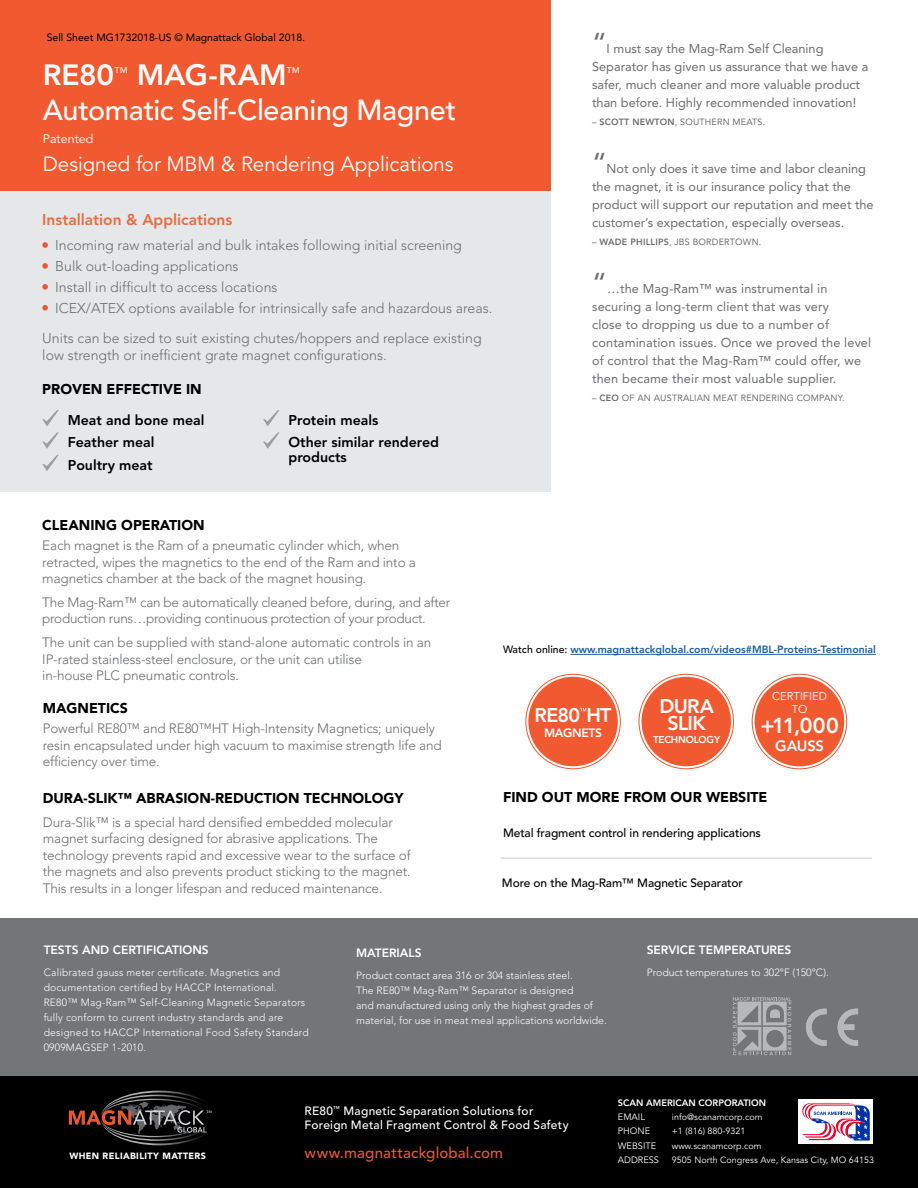
<style>
.page{position:relative;width:918px;height:1188px;background:#fff}
.page>*{position:absolute;margin:0;border:0;box-sizing:border-box;transform-origin:0 0}
.t1{font:800 29.1px "Avenir";letter-spacing:-.005em;color:#fff}
.t2{font:500 28.65px "Avenir";letter-spacing:-.01em;color:#fff}
.t3{font:28.5px "Avenir";color:#6d6e71}
.t4{font:800 21.6px "Avenir";color:#fff}
.t5{font:20.55px "Avenir";letter-spacing:-.005em;color:#fff}
.t6{font:800 19.65px/17.5px "Avenir";letter-spacing:-.035em;color:#fff;text-align:center}
.t7{font:800 15.6px "Avenir";color:#e86b42}
.t8{font:500 15.15px "Avenir";letter-spacing:.01em;color:#e65a33}
.t9{font:800 14.85px "Avenir";letter-spacing:-.015em;color:#fff}
.t10{font:300 14.1px/20.9px "Avenir";color:#6d6e71}
.t11{font:900 14.1px "Avenir";color:#000}
.t12{font:800 14.1px/22.4px "Avenir";color:#000}
.t13{font:300 13.5px/16.5px "Avenir";letter-spacing:-.01em;color:#6d6e71}
.t14{font:12.75px/18px "Avenir";color:#6d6e71}
.t15{font:12.3px "Avenir";color:#fff}
.t16{font:500 12px "Avenir";letter-spacing:-.01em;color:#000}
.t17{font:500 12px/14.4px "Avenir";letter-spacing:.02em;color:#fff}
.t18{font:800 12px "Avenir";color:#fff}
.t19{font:800 12px "Avenir";letter-spacing:-.025em;color:#fff}
.t20{font:11.25px/13.5px "Avenir";color:#fff;text-align:center}
.t21{font:300 10.5px/15px "Avenir";letter-spacing:.02em;color:#fff}
.t22{font:300 10.5px/15px "Avenir";color:#fff}
.t23{font:800 10.5px "Avenir";color:#215e9e}
.t24{font:10.5px "Avenir";color:#000}
.t25{font:800 9.9px "Avenir";letter-spacing:-.015em;color:#fff}
.t26{font:9.3px "Avenir";color:#fff}
.t27{font:800 9.3px "Avenir";color:#fff}
.t28{font:9px "Avenir";letter-spacing:.02em;color:#6d6e71}
.t29{font:9px "Avenir";color:#fff}
.t30{font:900 9px "Avenir";letter-spacing:.04em;color:#fff}
.s1{font-weight:800}
.s2{font-weight:500;color:#000}
</style>
<div class="page">
<div style="left:0;top:0;width:551px;height:192px;background:#f15a31"></div>
<div style="left:0;top:192px;width:551px;height:300px;background:#e6e7e8"></div>
<div style="left:0;top:918px;width:918px;height:173px;background:#737577"></div>
<svg style="left:42px;top:410px;width:17px;height:16px"></svg>
<svg style="left:42px;top:433px;width:16px;height:16px"></svg>
<svg style="left:42px;top:455px;width:17px;height:16px"></svg>
<svg style="left:263px;top:410px;width:16px;height:16px"></svg>
<svg style="left:263px;top:433px;width:16px;height:16px"></svg>
<svg style="left:42px;top:242px;width:6px;height:6px"></svg>
<svg style="left:42px;top:263px;width:6px;height:6px"></svg>
<svg style="left:42px;top:284px;width:6px;height:6px"></svg>
<svg style="left:42px;top:305px;width:6px;height:6px"></svg>
<hr style="left:570px;top:654px;width:306px;height:1px;background:#215e9e">
<svg style="left:733px;top:997px;width:58px;height:58px"></svg>
<svg style="left:806px;top:1008px;width:52px;height:38px"></svg>
<div style="left:528px;top:677px;width:90px;height:89px;background:#f15a31;border-radius:50%"></div>
<svg style="left:580px;top:708px;width:6px;height:3px"></svg>
<div style="left:642px;top:677px;width:89px;height:89px;background:#f15a31;border-radius:50%"></div>
<div style="left:755px;top:677px;width:89px;height:89px;background:#f15a31;border-radius:50%"></div>
<hr style="left:501px;top:858px;width:371px;height:1px;background:#c7c8ca">
<div style="left:0;top:1077px;width:918px;height:111px;background:#000"></div>
<svg style="left:69px;top:1091px;width:143px;height:54px"></svg>
<div style="left:799px;top:1099px;width:74px;height:44px;background:#fff"></div>
<svg style="left:802px;top:1103px;width:68px;height:38px"></svg>
<p class="t24" style="left:47px;top:31px;width:260px">Sell Sheet MG1732018-US © Magnattack Global 2018.</p>
<h1 class="t1" style="left:43px;top:57px;width:259px">RE80<sup>™</sup> MAG-RAM<sup>™</sup></h1>
<h2 class="t2" style="left:43px;top:93px;width:415px">Automatic Self-Cleaning Magnet</h2>
<p class="t15" style="left:43px;top:132px;width:52px">Patented</p>
<h3 class="t5" style="left:43px;top:152px;width:412px">Designed for MBM &amp; Rendering Applications</h3>
<p class="t7" style="left:42px;top:210px;width:192px">Installation &amp; Applications</p>
<p class="t10" style="left:55px;top:235px;width:439px">Incoming raw material and bulk intakes following initial screening<br>Bulk out-loading applications<br>Install in difficult to access locations<br>ICEX/ATEX options available for intrinsically safe and hazardous areas.</p>
<p class="t10" style="left:42px;top:329px;width:441px;line-height:17px">Units can be sized to suit existing chutes/hoppers and replace existing low strength or inefficient grate magnet configurations.</p>
<p class="t11" style="left:42px;top:381px;width:161px">PROVEN EFFECTIVE IN</p>
<p class="t12" style="left:68px;top:409px;width:138px">Meat and bone meal<br>Feather meal<br>Poultry meat</p>
<p class="t12" style="left:288px;top:409px;width:152px">Protein meals<br>Other similar rendered</p>
<p class="t12" style="left:288px;top:446px;width:60px">products</p>
<h3 class="t3" style="left:592px;top:27px;width:16px">“</h3>
<p class="t14" style="left:592px;top:40px;width:278px;text-indent:15px">I must say the Mag-Ram Self Cleaning Separator has given us assurance that we have a safer, much cleaner and more valuable product than before. Highly recommended innovation!</p>
<p class="t28" style="left:592px;top:117px;width:175px">– <span class="s1">SCOTT NEWTON</span>, SOUTHERN MEATS.</p>
<h3 class="t3" style="left:592px;top:147px;width:16px">“</h3>
<p class="t14" style="left:592px;top:160px;width:283px;text-indent:15px">Not only does it save time and labor cleaning the magnet, it is our insurance policy that the product will support our reputation and meet the customer’s expectation, especially overseas.</p>
<p class="t28" style="left:592px;top:237px;width:171px">– <span class="s1">WADE PHILLIPS</span>, JBS BORDERTOWN.</p>
<h3 class="t3" style="left:592px;top:267px;width:16px">“</h3>
<p class="t14" style="left:592px;top:280px;width:281px;text-indent:15px">…the Mag-Ram™ was instrumental in securing a long-term client that was very<br>close to dropping us due to a number of contamination issues. Once we proved the level of control that the Mag-Ram™ could offer, we then became their most valuable supplier.</p>
<p class="t28" style="left:592px;top:393px;width:254px">– <span class="s1">CEO</span> OF AN AUSTRALIAN MEAT RENDERING COMPANY.</p>
<p class="t11" style="left:42px;top:516px;width:164px">CLEANING OPERATION</p>
<p class="t13" style="left:42px;top:537px;width:375px">Each magnet is the Ram of a pneumatic cylinder which, when retracted, wipes the magnetics to the end of the Ram and into a magnetics chamber at the back of the magnet housing.</p>
<p class="t13" style="left:42px;top:594px;width:409px">The Mag-Ram™ can be automatically cleaned before, during, and after production runs…providing continuous protection of your product.</p>
<p class="t13" style="left:42px;top:634px;width:390px">The unit can be supplied with stand-alone automatic controls in an<br>IP-rated stainless-steel enclosure, or the unit can utilise<br>in-house PLC pneumatic controls.</p>
<p class="t23" style="left:503px;top:643px;width:374px"><span class="s2">Watch online:</span> www.magnattackglobal.com/videos#MBL-Proteins-Testimonial</p>
<p class="t11" style="left:43px;top:699px;width:87px">MAGNETICS</p>
<p class="t13" style="left:43px;top:720px;width:400px">Powerful RE80™ and RE80™HT High-Intensity Magnetics; uniquely resin encapsulated under high vacuum to maximise strength life and efficiency over time.</p>
<p class="t11" style="left:43px;top:790px;width:362px">DURA-SLIK™ ABRASION-REDUCTION TECHNOLOGY</p>
<p class="t13" style="left:43px;top:814px;width:369px">Dura-Slik™ is a special hard densified embedded molecular magnet surfacing designed for abrasive applications. The technology prevents rapid and excessive wear to the surface of the magnets and also prevents product sticking to the magnet.<br>This results in a longer lifespan and reduced maintenance.</p>
<h3 class="t6" style="left:535px;top:706px;width:79px">RE80 HT</h3>
<p class="t19" style="left:544px;top:726px;width:59px">MAGNETS</p>
<h3 class="t6" style="left:659px;top:697px;width:56px">DURA<br>SLIK</h3>
<p class="t25" style="left:653px;top:734px;width:69px">TECHNOLOGY</p>
<p class="t20" style="left:772px;top:689px;width:56px">CERTIFIED<br>TO</p>
<h3 class="t4" style="left:761px;top:712px;width:80px">+11,000</h3>
<p class="t9" style="left:775px;top:737px;width:50px">GAUSS</p>
<p class="t11" style="left:503px;top:788px;width:266px">FIND OUT MORE FROM OUR WEBSITE</p>
<p class="t16" style="left:503px;top:826px;width:259px">Metal fragment control in rendering applications</p>
<p class="t16" style="left:502px;top:876px;width:243px">More on the Mag-Ram™ Magnetic Separator</p>
<p class="t18" style="left:44px;top:942px;width:167px">TESTS AND CERTIFICATIONS</p>
<p class="t21" style="left:44px;top:965px;width:267px">Calibrated gauss meter certificate. Magnetics and documentation certified by HACCP International.<br>RE80™ Mag-Ram™ Self-Cleaning Magnetic Separators fully conform to current industry standards and are designed to HACCP International Food Safety Standard 0909MAGSEP 1-2010.</p>
<p class="t18" style="left:356px;top:945px;width:67px">MATERIALS</p>
<p class="t22" style="left:356px;top:968px;width:252px">Product contact area 316 or 304 stainless steel.<br>The RE80™ Mag-Ram™ Separator is designed<br>and manufactured using only the highest grades of material, for use in meat meal applications worldwide.</p>
<p class="t18" style="left:647px;top:942px;width:146px">SERVICE TEMPERATURES</p>
<p class="t22" style="left:647px;top:965px;width:184px">Product temperatures to 302°F (150°C).</p>
<p class="t27" style="left:618px;top:1097px;width:150px">SCAN AMERICAN CORPORATION</p>
<p class="t17" style="left:305px;top:1104px;width:266px">RE80<sup>™</sup> Magnetic Separation Solutions for<br>Foreign Metal Fragment Control &amp; Food Safety</p>
<p class="t26" style="left:618px;top:1112px;width:29px">EMAIL</p>
<p class="t29" style="left:672px;top:1112px;width:92px">info@scanamcorp.com</p>
<p class="t26" style="left:618px;top:1126px;width:34px">PHONE</p>
<p class="t29" style="left:672px;top:1126px;width:75px">+1 (816) 880-9321</p>
<p class="t26" style="left:618px;top:1140px;width:40px">WEBSITE</p>
<p class="t29" style="left:672px;top:1140px;width:91px">www.scanamcorp.com</p>
<p class="t26" style="left:618px;top:1154px;width:43px">ADDRESS</p>
<p class="t29" style="left:672px;top:1154px;width:204px">9505 North Congress Ave, Kansas City, MO 64153</p>
<p class="t30" style="left:69px;top:1151px;width:138px">WHEN RELIABILITY MATTERS</p>
<p class="t8" style="left:305px;top:1144px;width:200px">www.magnattackglobal.com</p>
</div>
